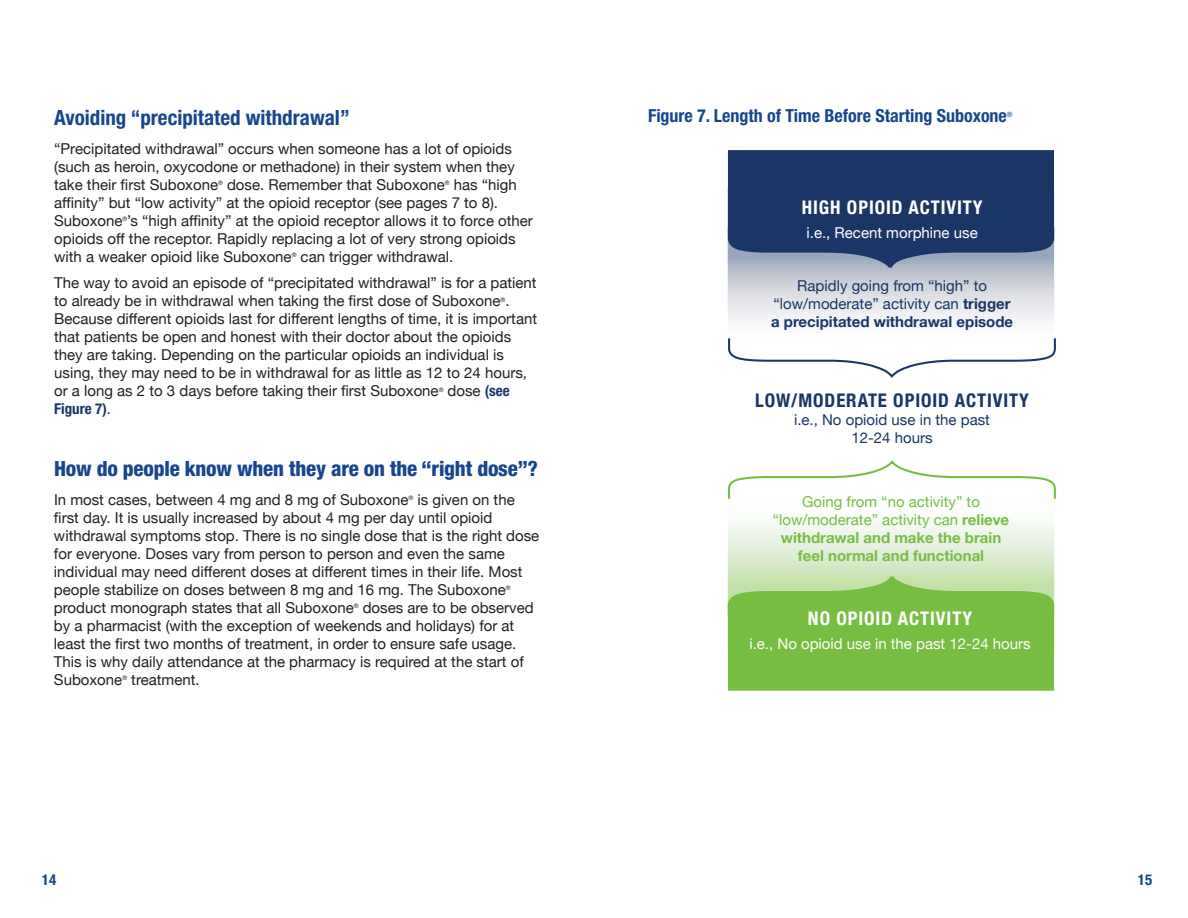
<style>
.page{position:relative;width:1188px;height:918px;background:#fff}
.page>*{position:absolute;margin:0;border:0;box-sizing:border-box;transform-origin:0 0}
.t1{font:800 condensed 21px "Helvetica Neue";letter-spacing:-.01em;color:#17468e}
.t2{font:700 condensed 21px "Helvetica Neue";color:#17468e}
.t3{font:700 condensed 18.75px "Helvetica Neue";letter-spacing:.05em;color:#fff}
.t4{font:700 condensed 18.75px "Helvetica Neue";letter-spacing:.05em;color:#193667}
.t5{font:700 condensed 18px "Helvetica Neue";color:#17468e}
.t6{font:15px/18px "Helvetica Neue";color:#231f20}
.t7{font:15px/18px "Helvetica Neue";color:#193667;text-align:center}
.t8{font:700 15px/18px "Helvetica Neue";color:#76bd42;text-align:center}
.t9{font:15px "Helvetica Neue";color:#fff}
.t10{font:700 condensed 15px "Helvetica Neue";color:#193667}
.t11{font:700 condensed 15px "Helvetica Neue";color:#17468e}
.t12{font:condensed 7.2px "Helvetica Neue";color:#17468e}
.t13{font:6px "Helvetica Neue";color:#231f20}
.s1{font-weight:700;font-stretch:condensed;color:#193667}
.s2{font-weight:400;font-stretch:normal;color:#17468e}
.s3{font-weight:700}
.s4{font-weight:400}
</style>
<div class="page">
<svg style="left:728px;top:523px;width:326px;height:53px;background:#e1eed8"></svg>
<svg style="left:728px;top:576px;width:326px;height:115px;background:#7fc14f"></svg>
<svg style="left:728px;top:460px;width:328px;height:39px"></svg>
<svg style="left:728px;top:268px;width:326px;height:52px;background:#d8dbe1"></svg>
<svg style="left:728px;top:150px;width:326px;height:118px;background:#294472"></svg>
<svg style="left:728px;top:338px;width:328px;height:40px"></svg>
<h1 class="t2" style="left:54px;top:105px;width:297px">Avoiding “precipitated withdrawal”</h1>
<p class="t6" style="left:54px;top:140px;width:462px">“Precipitated withdrawal” occurs when someone has a lot of opioids (such as heroin, oxycodone or methadone) in their system when they take their first Suboxone</p>
<p class="t13" style="left:218px;top:179px;width:6px">®</p>
<p class="t6" style="left:227px;top:176px;width:219px">dose. Remember that Suboxone</p>
<p class="t13" style="left:445px;top:179px;width:6px">®</p>
<p class="t6" style="left:54px;top:176px;width:480px;text-indent:400px">has “high affinity” but “low activity” at the opioid receptor (see pages 7 to 8).<br>Suboxone ’s “high affinity” at the opioid receptor allows it to force other</p>
<p class="t13" style="left:123px;top:215px;width:6px">®</p>
<p class="t6" style="left:54px;top:230px;width:463px">opioids off the receptor. Rapidly replacing a lot of very strong opioids with a weaker opioid like Suboxone</p>
<p class="t6" style="left:54px;top:244px;width:484px;line-height:26.7px;text-indent:246px">can trigger withdrawal.<br>The way to avoid an episode of “precipitated withdrawal” is for a patient</p>
<p class="t6" style="left:54px;top:293px;width:457px">to already be in withdrawal when taking the first dose of Suboxone .</p>
<p class="t13" style="left:292px;top:251px;width:6px">®</p>
<p class="t13" style="left:501px;top:295px;width:6px">®</p>
<p class="t6" style="left:54px;top:311px;width:484px">Because different opioids last for different lengths of time, it is important that patients be open and honest with their doctor about the opioids they are taking. Depending on the particular opioids an individual is using, they may need to be in withdrawal for as little as 12 to 24 hours, or a long as 2 to 3 days before taking their first Suboxone</p>
<p class="t13" style="left:439px;top:385px;width:6px">®</p>
<p class="t6" style="left:448px;top:383px;width:64px">dose <span class="s1">(see</span></p>
<p class="t10" style="left:54px;top:400px;width:58px">Figure 7)<span class="s2">.</span></p>
<h1 class="t1" style="left:54px;top:456px;width:486px">How do people know when they are on the “right dose”?</h1>
<p class="t6" style="left:54px;top:491px;width:356px">In most cases, between 4 mg and 8 mg of Suboxone</p>
<p class="t13" style="left:409px;top:494px;width:6px">®</p>
<p class="t6" style="left:54px;top:491px;width:487px;text-indent:364px">is given on the first day. It is usually increased by about 4 mg per day until opioid withdrawal symptoms stop. There is no single dose that is the right dose for everyone. Doses vary from person to person and even the same individual may need different doses at different times in their life. Most people stabilize on doses between 8 mg and 16 mg. The Suboxone</p>
<p class="t13" style="left:506px;top:584px;width:6px">®</p>
<p class="t6" style="left:54px;top:599px;width:301px">product monograph states that all Suboxone</p>
<p class="t13" style="left:354px;top:602px;width:6px">®</p>
<p class="t6" style="left:54px;top:599px;width:481px;text-indent:309px">doses are to be observed by a pharmacist (with the exception of weekends and holidays) for at least the first two months of treatment, in order to ensure safe usage.<br>This is why daily attendance at the pharmacy is required at the start of Suboxone</p>
<p class="t13" style="left:122px;top:674px;width:6px">®</p>
<p class="t6" style="left:131px;top:671px;width:70px">treatment.</p>
<p class="t5" style="left:648px;top:105px;width:360px">Figure 7. Length of Time Before Starting Suboxone</p>
<p class="t12" style="left:1007px;top:110px;width:7px">®</p>
<p class="t3" style="left:802px;top:192px;width:182px">HIGH OPIOID ACTIVITY</p>
<p class="t9" style="left:807px;top:222px;width:173px">i.e., Recent morphine use</p>
<p class="t7" style="left:771px;top:278px;width:244px">Rapidly going from “high” to “low/moderate” activity can <span class="s3">trigger a precipitated withdrawal episode</span></p>
<p class="t4" style="left:755px;top:385px;width:275px">LOW/MODERATE OPIOID ACTIVITY</p>
<p class="t7" style="left:794px;top:412px;width:197px">i.e., No opioid use in the past<br>12-24 hours</p>
<p class="t8" style="left:773px;top:493px;width:238px"><span class="s4">Going from “no activity” to “low/moderate” activity can</span> relieve withdrawal and make the brain feel normal and functional</p>
<p class="t3" style="left:808px;top:603px;width:166px">NO OPIOID ACTIVITY</p>
<p class="t9" style="left:749px;top:633px;width:283px">i.e., No opioid use in the past 12-24 hours</p>
<p class="t11" style="left:42px;top:871px;width:16px">14</p>
<p class="t11" style="left:1138px;top:871px;width:16px">15</p>
</div>
